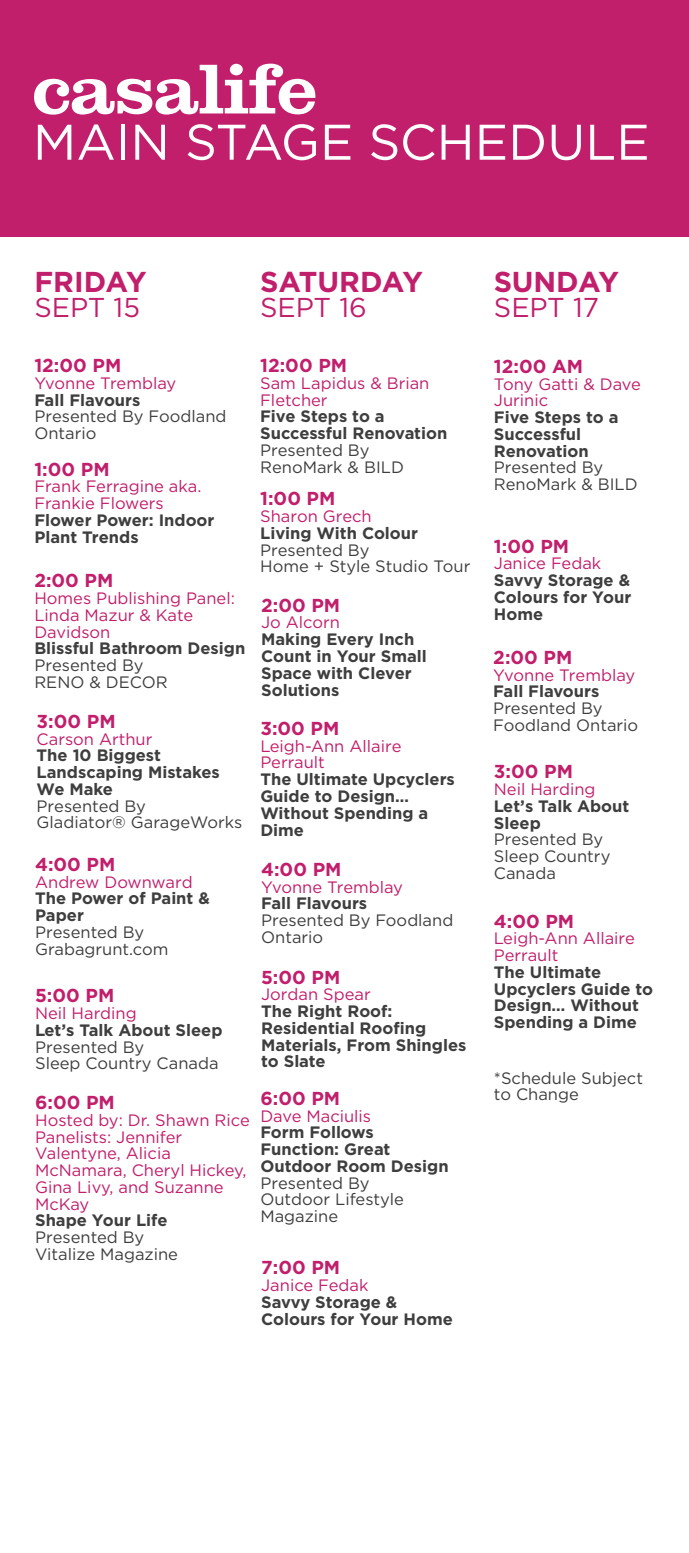
<style>
.page{position:relative;width:689px;height:1553px;background:#fff}
.page>*{position:absolute;margin:0;border:0;box-sizing:border-box;transform-origin:0 0}
.t1{font:600 67.5px "Clarendon";color:#fff}
.t2{font:50px "Gotham HTF";color:#fff}
.t3{font:700 28.75px "Gotham HTF";letter-spacing:-.005em;color:#c11e6b}
.t4{font:27.25px "Gotham HTF";color:#c11e6b}
.t5{font:700 18.75px "Gotham HTF";color:#c11e6b}
.t6{font:700 16.5px/16.8px "Gotham HTF";color:#3e3e3f}
.t7{font:16.5px/16.8px "Gotham HTF";color:#c11e6b}
.t8{font:16.5px/16.8px "Gotham HTF";color:#3e3e3f}
</style>
<div class="page">
<div style="left:0;top:0;width:688px;height:237px;background:#c11e6b"></div>
<h1 class="t1" style="left:32px;top:45px;width:286px">casalife</h1>
<h2 class="t2" style="left:33px;top:114px;width:618px">MAIN STAGE SCHEDULE</h2>
<h3 class="t3" style="left:34px;top:266px;width:114px">FRIDAY</h3>
<h3 class="t4" style="left:34px;top:292px;width:107px">SEPT 15</h3>
<h3 class="t3" style="left:260px;top:266px;width:164px">SATURDAY</h3>
<h3 class="t4" style="left:260px;top:292px;width:108px">SEPT 16</h3>
<p class="t5" style="left:34px;top:354px;width:88px">12:00 PM</p>
<p class="t7" style="left:34px;top:374px;width:143px">Yvonne Tremblay</p>
<p class="t6" style="left:34px;top:391px;width:107px">Fall Flavours</p>
<p class="t8" style="left:34px;top:408px;width:194px">Presented By Foodland<br>Ontario</p>
<p class="t5" style="left:34px;top:458px;width:77px">1:00 PM</p>
<p class="t7" style="left:34px;top:478px;width:168px">Frank Ferragine aka.<br>Frankie Flowers</p>
<p class="t6" style="left:34px;top:511px;width:181px">Flower Power: Indoor<br>Plant Trends</p>
<p class="t5" style="left:34px;top:570px;width:81px">2:00 PM</p>
<p class="t7" style="left:34px;top:589px;width:202px">Homes Publishing Panel:<br>Linda Mazur &amp; Kate<br>Davidson</p>
<p class="t6" style="left:34px;top:639px;width:212px">Blissful Bathroom Design</p>
<p class="t8" style="left:34px;top:656px;width:135px">Presented By<br>RENO &amp; DECOR</p>
<p class="t5" style="left:37px;top:710px;width:80px">3:00 PM</p>
<p class="t7" style="left:37px;top:730px;width:117px">Carson Arthur</p>
<p class="t6" style="left:37px;top:747px;width:185px">The 10 Biggest<br>Landscaping Mistakes<br>We Make</p>
<p class="t8" style="left:37px;top:797px;width:207px">Presented By<br>Gladiator® GarageWorks</p>
<p class="t5" style="left:35px;top:853px;width:82px">4:00 PM</p>
<p class="t7" style="left:35px;top:873px;width:159px">Andrew Downward</p>
<p class="t6" style="left:35px;top:890px;width:176px">The Power of Paint &amp;<br>Paper</p>
<p class="t8" style="left:35px;top:923px;width:135px">Presented By<br>Grabagrunt.com</p>
<p class="t5" style="left:35px;top:985px;width:81px">5:00 PM</p>
<p class="t7" style="left:35px;top:1004px;width:103px">Neil Harding</p>
<p class="t6" style="left:35px;top:1021px;width:189px">Let’s Talk About Sleep</p>
<p class="t8" style="left:35px;top:1038px;width:185px">Presented By<br>Sleep Country Canada</p>
<p class="t5" style="left:35px;top:1091px;width:81px">6:00 PM</p>
<p class="t7" style="left:35px;top:1111px;width:216px">Hosted by: Dr. Shawn Rice<br>Panelists: Jennifer<br>Valentyne, Alicia<br>McNamara, Cheryl Hickey,<br>Gina Livy, and Suzanne<br>McKay</p>
<p class="t6" style="left:35px;top:1211px;width:134px">Shape Your Life</p>
<p class="t8" style="left:35px;top:1228px;width:144px">Presented By<br>Vitalize Magazine</p>
<p class="t5" style="left:260px;top:354px;width:88px">12:00 PM</p>
<p class="t7" style="left:260px;top:374px;width:171px">Sam Lapidus &amp; Brian<br>Fletcher</p>
<p class="t6" style="left:260px;top:407px;width:189px">Five Steps to a<br>Successful Renovation</p>
<p class="t8" style="left:260px;top:441px;width:145px">Presented By<br>RenoMark &amp; BILD</p>
<p class="t5" style="left:260px;top:488px;width:77px">1:00 PM</p>
<p class="t7" style="left:260px;top:507px;width:113px">Sharon Grech</p>
<p class="t6" style="left:260px;top:524px;width:159px">Living With Colour</p>
<p class="t8" style="left:260px;top:541px;width:212px">Presented By<br>Home + Style Studio Tour</p>
<p class="t5" style="left:261px;top:594px;width:81px">2:00 PM</p>
<p class="t7" style="left:261px;top:614px;width:80px">Jo Alcorn</p>
<p class="t6" style="left:261px;top:630px;width:167px">Making Every Inch<br>Count in Your Small<br>Space with Clever<br>Solutions</p>
<p class="t5" style="left:260px;top:717px;width:80px">3:00 PM</p>
<p class="t7" style="left:260px;top:737px;width:142px">Leigh-Ann Allaire<br>Perrault</p>
<p class="t6" style="left:260px;top:770px;width:196px">The Ultimate Upcyclers<br>Guide to Design…<br>Without Spending a<br>Dime</p>
<p class="t5" style="left:261px;top:858px;width:82px">4:00 PM</p>
<p class="t7" style="left:261px;top:878px;width:143px">Yvonne Tremblay</p>
<p class="t6" style="left:261px;top:894px;width:107px">Fall Flavours</p>
<p class="t8" style="left:261px;top:911px;width:194px">Presented By Foodland<br>Ontario</p>
<p class="t5" style="left:261px;top:966px;width:81px">5:00 PM</p>
<p class="t7" style="left:261px;top:986px;width:111px">Jordan Spear</p>
<p class="t6" style="left:261px;top:1002px;width:207px">The Right Roof:<br>Residential Roofing<br>Materials, From Shingles to Slate</p>
<p class="t5" style="left:260px;top:1087px;width:81px">6:00 PM</p>
<p class="t7" style="left:260px;top:1107px;width:112px">Dave Maciulis</p>
<p class="t6" style="left:260px;top:1123px;width:190px">Form Follows<br>Function: Great<br>Outdoor Room Design</p>
<p class="t8" style="left:260px;top:1174px;width:145px">Presented By<br>Outdoor Lifestyle<br>Magazine</p>
<p class="t5" style="left:261px;top:1256px;width:80px">7:00 PM</p>
<p class="t7" style="left:261px;top:1276px;width:109px">Janice Fedak</p>
<p class="t6" style="left:261px;top:1293px;width:193px">Savvy Storage &amp;<br>Colours for Your Home</p>
<h3 class="t3" style="left:494px;top:266px;width:127px">SUNDAY</h3>
<h3 class="t4" style="left:494px;top:292px;width:107px">SEPT 17</h3>
<p class="t5" style="left:494px;top:355px;width:91px">12:00 AM</p>
<p class="t7" style="left:494px;top:375px;width:149px">Tony Gatti &amp; Dave<br>Jurinic</p>
<p class="t6" style="left:494px;top:408px;width:126px">Five Steps to a<br>Successful<br>Renovation</p>
<p class="t8" style="left:494px;top:459px;width:145px">Presented By<br>RenoMark &amp; BILD</p>
<p class="t5" style="left:494px;top:535px;width:77px">1:00 PM</p>
<p class="t7" style="left:494px;top:555px;width:109px">Janice Fedak</p>
<p class="t6" style="left:494px;top:571px;width:139px;text-align:justify">Savvy Storage &amp; Colours for Your Home</p>
<p class="t5" style="left:493px;top:646px;width:81px">2:00 PM</p>
<p class="t7" style="left:493px;top:666px;width:143px">Yvonne Tremblay</p>
<p class="t6" style="left:493px;top:683px;width:107px">Fall Flavours</p>
<p class="t8" style="left:493px;top:699px;width:146px">Presented By<br>Foodland Ontario</p>
<p class="t5" style="left:494px;top:761px;width:80px">3:00 PM</p>
<p class="t7" style="left:494px;top:780px;width:103px">Neil Harding</p>
<p class="t6" style="left:494px;top:797px;width:137px">Let’s Talk About<br>Sleep</p>
<p class="t8" style="left:494px;top:831px;width:118px">Presented By<br>Sleep Country<br>Canada</p>
<p class="t5" style="left:494px;top:910px;width:82px">4:00 PM</p>
<p class="t7" style="left:494px;top:930px;width:142px">Leigh-Ann Allaire<br>Perrault</p>
<p class="t6" style="left:494px;top:963px;width:161px">The Ultimate<br>Upcyclers Guide to<br>Design… Without<br>Spending a Dime</p>
<p class="t8" style="left:494px;top:1069px;width:151px">*Schedule Subject to Change</p>
</div>
